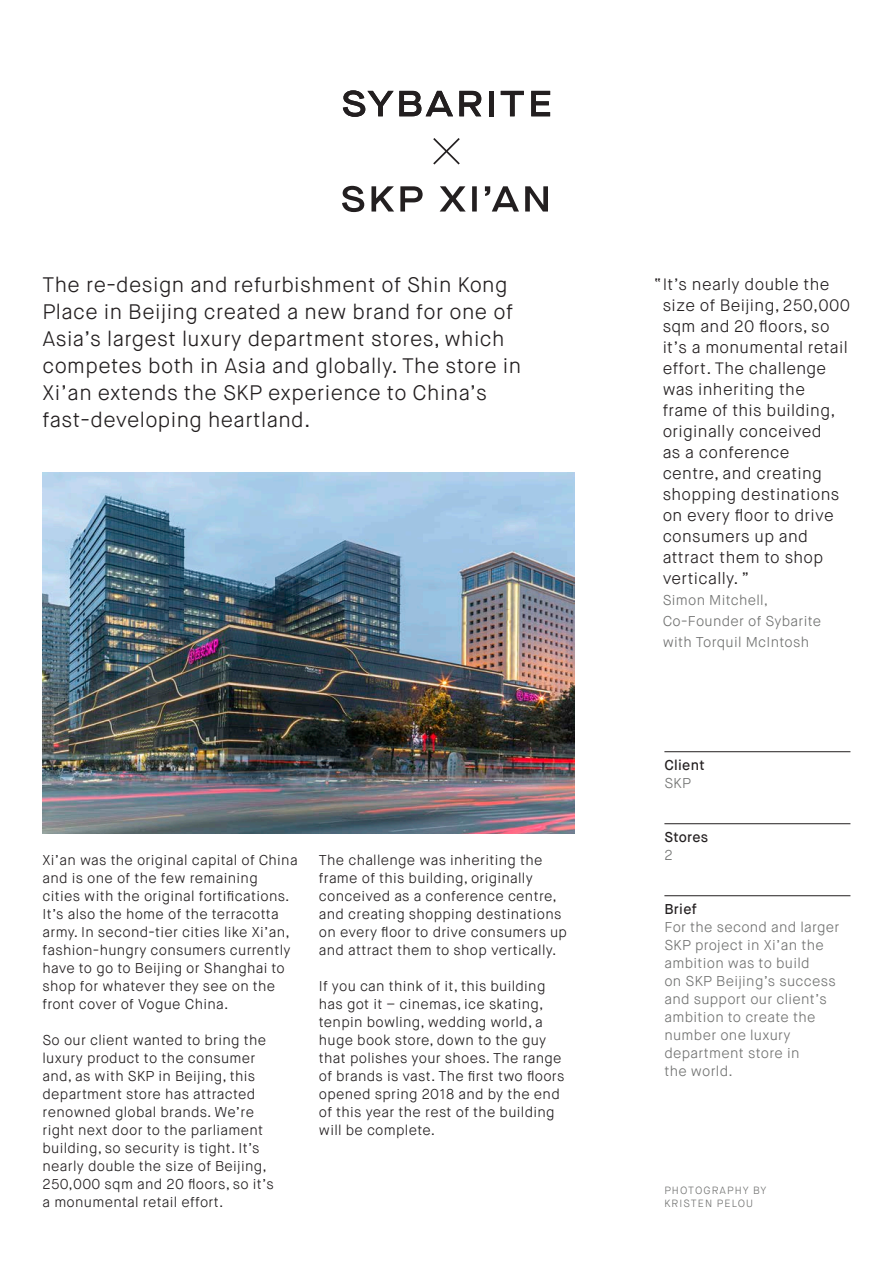
<style>
.page{position:relative;width:893px;height:1263px;background:#fff}
.page>*{position:absolute;margin:0;border:0;box-sizing:border-box;transform-origin:0 0}
.t1{font:300 21px/27px "Maison Neue";letter-spacing:.02em;color:#231f20}
.t2{font:300 16.5px/21px "Maison Neue";letter-spacing:.02em;color:#231f20}
.t3{font:300 14.25px/18px "Maison Neue";letter-spacing:.02em;color:#231f20}
.t4{font:300 14.25px/18px "Maison Neue";letter-spacing:.02em;color:#717271}
.t5{font:500 14.25px "Maison Neue";letter-spacing:.02em;color:#231f20}
.t6{font:300 10.5px "Maison Neue";letter-spacing:.1em;color:#717271}
</style>
<div class="page">
<img style="left:43px;top:472px;width:531px;height:361px">
<svg style="left:531px;top:91px;width:19px;height:25px"></svg>
<svg style="left:501px;top:91px;width:23px;height:25px"></svg>
<hr style="left:489px;top:91px;width:4px;height:25px;background:#231f20">
<svg style="left:459px;top:91px;width:22px;height:25px"></svg>
<svg style="left:343px;top:90px;width:110px;height:27px"></svg>
<svg style="left:342px;top:186px;width:206px;height:26px"></svg>
<svg style="left:433px;top:138px;width:27px;height:27px"></svg>
<hr style="left:664px;top:751px;width:186px;height:1px;background:#231f20">
<hr style="left:664px;top:823px;width:186px;height:1px;background:#231f20">
<hr style="left:664px;top:895px;width:186px;height:1px;background:#231f20">
<p class="t1" style="left:43px;top:272px;width:480px">The re-design and refurbishment of Shin Kong Place in Beijing created a new brand for one of Asia’s largest luxury department stores, which competes both in Asia and globally. The store in Xi’an extends the SKP experience to China’s fast-developing heartland.</p>
<p class="t3" style="left:43px;top:852px;width:257px">Xi’an was the original capital of China and is one of the few remaining cities with the original fortifications.<br>It’s also the home of the terracotta army. In second-tier cities like Xi’an, fashion-hungry consumers currently have to go to Beijing or Shanghai to shop for whatever they see on the front cover of Vogue China.</p>
<p class="t3" style="left:43px;top:1032px;width:233px">So our client wanted to bring the luxury product to the consumer and, as with SKP in Beijing, this department store has attracted renowned global brands. We’re right next door to the parliament building, so security is tight. It’s nearly double the size of Beijing,<br>250,000 sqm and 20 floors, so it’s a monumental retail effort.</p>
<p class="t3" style="left:319px;top:851px;width:250px">The challenge was inheriting the frame of this building, originally conceived as a conference centre, and creating shopping destinations on every floor to drive consumers up and attract them to shop vertically.</p>
<p class="t3" style="left:319px;top:977px;width:247px">If you can think of it, this building has got it – cinemas, ice skating, tenpin bowling, wedding world, a huge book store, down to the guy that polishes your shoes. The range of brands is vast. The first two floors opened spring 2018 and by the end of this year the rest of the building will be complete.</p>
<p class="t2" style="left:663px;top:274px;width:189px;text-indent:-8px">“It’s nearly double the size of Beijing, 250,000 sqm and 20 floors, so it’s a monumental retail effort. The challenge was inheriting the frame of this building, originally conceived<br>as a conference centre, and creating shopping destinations on every floor to drive consumers up and attract them to shop vertically. ”</p>
<p class="t4" style="left:663px;top:590px;width:160px;line-height:21px">Simon Mitchell,<br>Co-Founder of Sybarite with Torquil McIntosh</p>
<p class="t5" style="left:664px;top:756px;width:42px">Client</p>
<p class="t4" style="left:664px;top:774px;width:28px">SKP</p>
<p class="t5" style="left:664px;top:828px;width:45px">Stores</p>
<p class="t4" style="left:664px;top:846px;width:10px">2</p>
<p class="t5" style="left:664px;top:900px;width:34px">Brief</p>
<p class="t4" style="left:664px;top:918px;width:177px">For the second and larger<br>SKP project in Xi’an the ambition was to build<br>on SKP Beijing’s success and support our client’s ambition to create the number one luxury department store in<br>the world.</p>
<p class="t6" style="left:664px;top:1184px;width:104px">PHOTOGRAPHY BY</p>
<p class="t6" style="left:664px;top:1197px;width:90px">KRISTEN PELOU</p>
</div>
